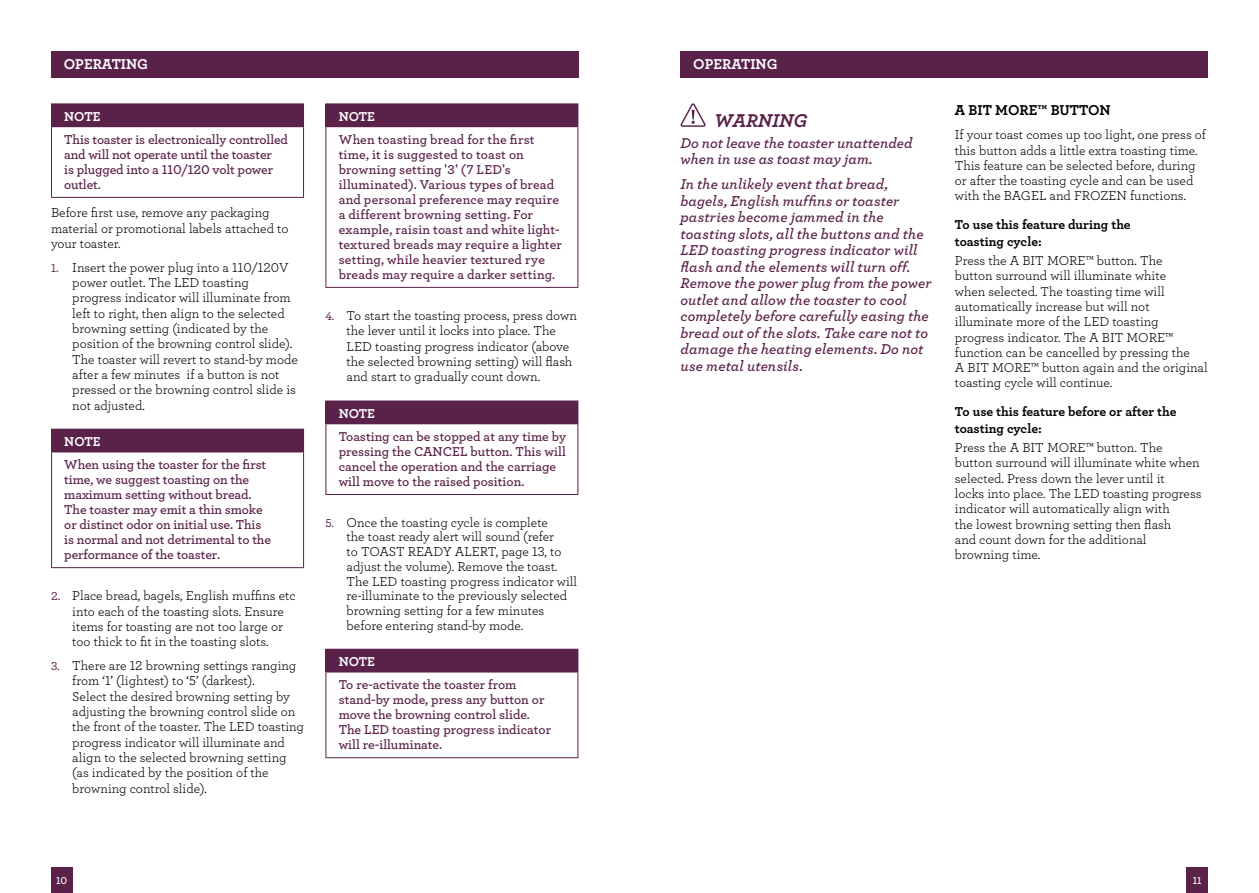
<style>
.page{position:relative;width:1259px;height:893px;background:#fff}
.page>*{position:absolute;margin:0;border:0;box-sizing:border-box;transform-origin:0 0}
.t1{font:19.5px "Archer Bold LF Italic";color:#5a2149}
.t2{font:15px/16.5px "Archer Semibold LF Italic";letter-spacing:.005em;color:#5a2149}
.t3{font:15px "Archer Bold LF";color:#fff}
.t4{font:15px "Archer Bold LF";color:#000}
.t5{font:13.5px/15.3px "Archer Book LF";color:#000}
.t6{font:13.5px/15px "Archer Semibold LF";color:#5a2149}
.t7{font:13.5px/16.2px "Archer Bold LF";color:#000}
.t8{font:13.5px "Archer Bold LF";color:#fff}
.t9{font:10.5px "Archer Semibold LF";color:#fff}
.s1{font-family:"Archer Medium LF";font-size:12px;color:#5a2149}
</style>
<div class="page">
<div style="left:51px;top:867px;width:21px;height:26px;background:#5a2149"></div>
<div style="left:1186px;top:867px;width:22px;height:26px;background:#5a2149"></div>
<div style="left:51px;top:51px;width:527px;height:27px;background:#5a2149"></div>
<div style="left:680px;top:51px;width:528px;height:27px;background:#5a2149"></div>
<div style="left:52px;top:104px;width:251px;height:23px;background:#5a2149"></div>
<svg style="left:51px;top:104px;width:1px;height:22px"></svg>
<svg style="left:303px;top:104px;width:1px;height:22px"></svg>
<hr style="left:51px;top:103px;width:253px;height:1px;background:#5a2149">
<hr style="left:51px;top:127px;width:1px;height:70px;background:#5a2149">
<hr style="left:303px;top:127px;width:1px;height:70px;background:#5a2149">
<hr style="left:51px;top:197px;width:253px;height:1px;background:#5a2149">
<hr style="left:51px;top:126px;width:253px;height:1px;background:#5a2149">
<div style="left:52px;top:429px;width:251px;height:23px;background:#5a2149"></div>
<svg style="left:51px;top:430px;width:1px;height:21px"></svg>
<svg style="left:303px;top:430px;width:1px;height:21px"></svg>
<hr style="left:51px;top:429px;width:253px;height:1px;background:#5a2149">
<hr style="left:51px;top:452px;width:1px;height:115px;background:#5a2149">
<hr style="left:303px;top:452px;width:1px;height:115px;background:#5a2149">
<hr style="left:51px;top:567px;width:253px;height:1px;background:#5a2149">
<hr style="left:51px;top:451px;width:253px;height:1px;background:#5a2149">
<div style="left:326px;top:104px;width:252px;height:23px;background:#5a2149"></div>
<svg style="left:325px;top:104px;width:1px;height:22px"></svg>
<hr style="left:325px;top:103px;width:253px;height:1px;background:#5a2149">
<hr style="left:325px;top:127px;width:1px;height:160px;background:#5a2149">
<hr style="left:577px;top:127px;width:1px;height:160px;background:#5a2149">
<hr style="left:325px;top:287px;width:253px;height:1px;background:#5a2149">
<hr style="left:325px;top:126px;width:253px;height:1px;background:#5a2149">
<div style="left:326px;top:401px;width:252px;height:23px;background:#5a2149"></div>
<svg style="left:325px;top:401px;width:1px;height:22px"></svg>
<hr style="left:325px;top:400px;width:253px;height:1px;background:#5a2149">
<hr style="left:325px;top:424px;width:1px;height:70px;background:#5a2149">
<hr style="left:577px;top:424px;width:1px;height:70px;background:#5a2149">
<hr style="left:325px;top:494px;width:253px;height:1px;background:#5a2149">
<hr style="left:325px;top:423px;width:253px;height:1px;background:#5a2149">
<div style="left:326px;top:649px;width:252px;height:23px;background:#5a2149"></div>
<svg style="left:325px;top:650px;width:1px;height:21px"></svg>
<hr style="left:325px;top:649px;width:253px;height:1px;background:#5a2149">
<hr style="left:325px;top:672px;width:1px;height:85px;background:#5a2149">
<hr style="left:577px;top:672px;width:1px;height:85px;background:#5a2149">
<hr style="left:325px;top:757px;width:253px;height:1px;background:#5a2149">
<hr style="left:325px;top:671px;width:253px;height:1px;background:#5a2149">
<svg style="left:680px;top:103px;width:25px;height:24px"></svg>
<p class="t3" style="left:64px;top:55px;width:62px">PAge he</p>
<p class="t3" style="left:137px;top:55px;width:12px">G</p>
<p class="t3" style="left:693px;top:55px;width:62px">PAge he</p>
<p class="t3" style="left:64px;top:55px;width:121px">OPERATIaNder.....</p>
<p class="t3" style="left:693px;top:55px;width:121px">OPERATIaNder.....</p>
<p class="t3" style="left:767px;top:55px;width:12px">G</p>
<p class="t8" style="left:64px;top:108px;width:38px">NOTE</p>
<p class="t6" style="left:64px;top:132px;width:225px">This toaster is electronically controlled and will not operate until the toaster<br>is plugged into a 110/120 volt power outlet.</p>
<p class="t5" style="left:51px;top:205px;width:239px">Before first use, remove any packaging material or promotional labels attached to your toaster.</p>
<p class="t5" style="left:72px;top:259px;width:227px;text-indent:-21px"><span class="s1">1.</span> Insert the power plug into a 110/120V power outlet. The LED toasting progress indicator will illuminate from left to right, then align to the selected browning setting (indicated by the position of the browning control slide).<br>The toaster will revert to stand-by mode after a few minutes if a button is not pressed or the browning control slide is not adjusted.</p>
<p class="t8" style="left:64px;top:433px;width:38px">NOTE</p>
<p class="t6" style="left:64px;top:457px;width:208px">When using the toaster for the first time, we suggest toasting on the maximum setting without bread.<br>The toaster may emit a thin smoke or distinct odor on initial use. This is normal and not detrimental to the performance of the toaster.</p>
<p class="t5" style="left:72px;top:588px;width:225px;text-indent:-21px"><span class="s1">2.</span> Place bread, bagels, English muffins etc into each of the toasting slots. Ensure items for toasting are not too large or too thick to fit in the toasting slots.</p>
<p class="t5" style="left:72px;top:658px;width:233px;text-indent:-21px"><span class="s1">3.</span> There are 12 browning settings ranging from ‘1’ (lightest) to ‘5’ (darkest).<br>Select the desired browning setting by adjusting the browning control slide on the front of the toaster. The LED toasting progress indicator will illuminate and align to the selected browning setting (as indicated by the position of the browning control slide).</p>
<p class="t8" style="left:339px;top:108px;width:38px">NOTE</p>
<p class="t6" style="left:339px;top:132px;width:225px">When toasting bread for the first time, it is suggested to toast on browning setting '3' (7 LED's illuminated). Various types of bread and personal preference may require a different browning setting. For example, raisin toast and white light&shy;textured breads may require a lighter setting, while heavier textured rye breads may require a darker setting.</p>
<p class="t5" style="left:347px;top:308px;width:232px;text-indent:-21px"><span class="s1">4.</span> To start the toasting process, press down the lever until it locks into place. The LED toasting progress indicator (above the selected browning setting) will flash and start to gradually count down.</p>
<p class="t8" style="left:339px;top:405px;width:38px">NOTE</p>
<p class="t6" style="left:339px;top:429px;width:229px">Toasting can be stopped at any time by pressing the CANCEL button. This will cancel the operation and the carriage will move to the raised position.</p>
<p class="t5" style="left:347px;top:514px;width:232px;line-height:14.7px;text-indent:-21px"><span class="s1">5.</span> Once the toasting cycle is complete<br>the toast ready alert will sound (refer<br>to TOAST READY ALERT, page 13, to adjust the volume). Remove the toast.<br>The LED toasting progress indicator will re-illuminate to the previously selected browning setting for a few minutes before entering stand-by mode.</p>
<p class="t8" style="left:339px;top:653px;width:38px">NOTE</p>
<p class="t6" style="left:339px;top:677px;width:214px">To re-activate the toaster from stand-by mode, press any button or move the browning control slide.<br>The LED toasting progress indicator will re-illuminate.</p>
<h1 class="t1" style="left:714px;top:108px;width:95px">WARNING</h1>
<p class="t2" style="left:680px;top:134px;width:234px">Do not leave the toaster unattended when in use as toast may jam.</p>
<p class="t2" style="left:680px;top:175px;width:252px">In the unlikely event that bread, bagels, English muffins or toaster pastries become jammed in the toasting slots, all the buttons and the LED toasting progress indicator will flash and the elements will turn off.<br>Remove the power plug from the power outlet and allow the toaster to cool completely before carefully easing the bread out of the slots. Take care not to damage the heating elements. Do not use metal utensils.</p>
<p class="t4" style="left:955px;top:101px;width:115px">A BIT MORE™ Butt</p>
<p class="t4" style="left:1088px;top:101px;width:24px">on</p>
<p class="t5" style="left:955px;top:127px;width:253px">If your toast comes up too light, one press of this button adds a little extra toasting time.<br>This feature can be selected before, during or after the toasting cycle and can be used with the BAGEL and FROZEN functions.</p>
<p class="t7" style="left:955px;top:216px;width:177px">To use this feature during the toasting cycle:</p>
<p class="t5" style="left:955px;top:253px;width:254px">Press the A BIT MORE™ button. The<br>button surround will illuminate white<br>when selected. The toasting time will automatically increase but will not illuminate more of the LED toasting progress indicator. The A BIT MORE™ function can be cancelled by pressing the<br>A BIT MORE™ button again and the original toasting cycle will continue.</p>
<p class="t7" style="left:955px;top:403px;width:223px">To use this feature before or after the toasting cycle:</p>
<p class="t5" style="left:955px;top:440px;width:248px">Press the A BIT MORE™ button. The button surround will illuminate white when selected. Press down the lever until it<br>locks into place. The LED toasting progress indicator will automatically align with<br>the lowest browning setting then flash<br>and count down for the additional browning time.</p>
<p class="t9" style="left:56px;top:874px;width:13px">10</p>
<p class="t9" style="left:1192px;top:874px;width:10px">11</p>
</div>
